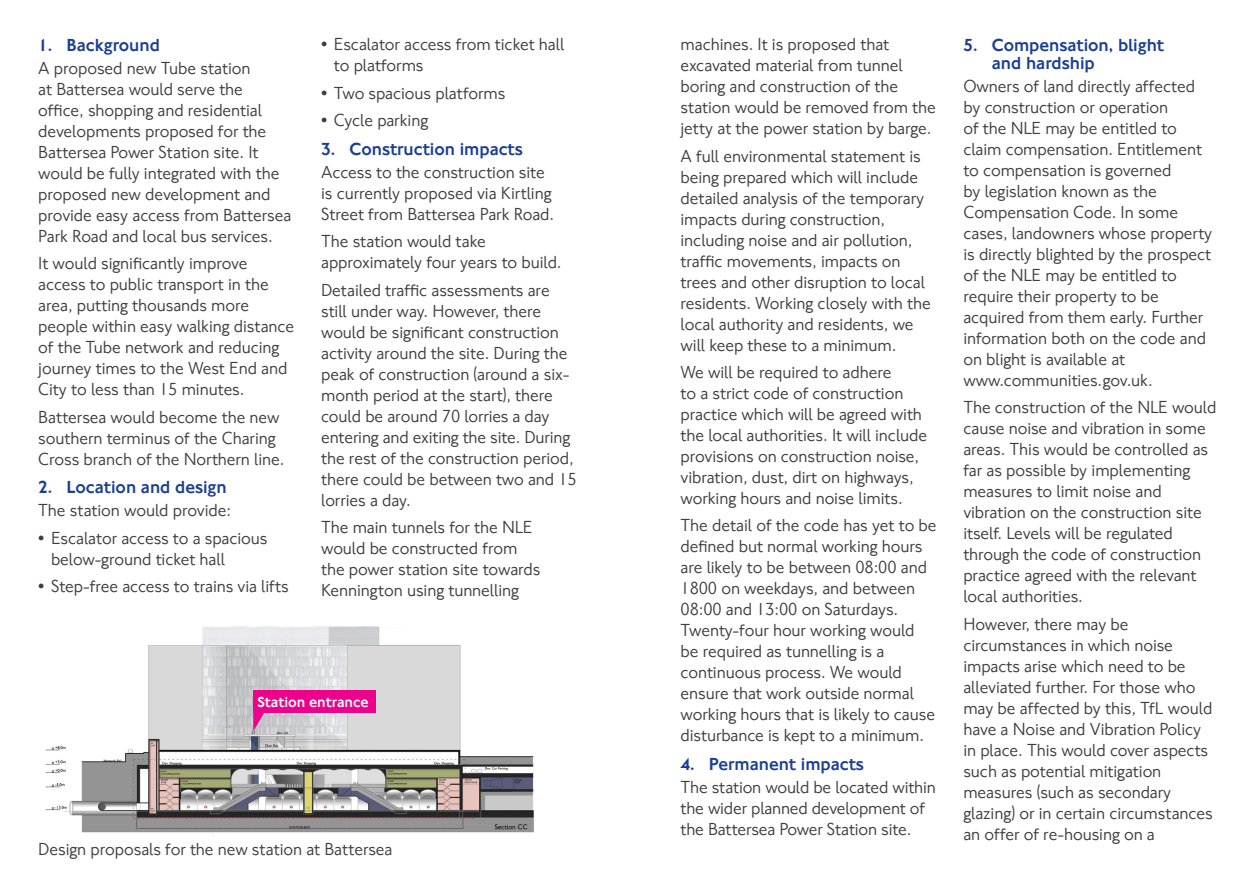
<style>
.page{position:relative;width:1259px;height:893px;background:#fff}
.page>*{position:absolute;margin:0;border:0;box-sizing:border-box;transform-origin:0 0}
.Body_12_14_90pc{font:18px/21px "NJ Font";letter-spacing:-.005em;color:#3e3e3f}
.t1{font:500 18px/18px "NJ Font";color:#1b3f94}
.t2{font:500 15px "NJ Font";color:#fff}
</style>
<div class="page">
<img style="left:45px;top:626px;width:489px;height:210px">
<div style="left:253px;top:691px;width:123px;height:22px;background:#ed028c"></div>
<svg style="left:253px;top:713px;width:12px;height:18px"></svg>
<p class="t1" style="left:38px;top:36px;width:123px">1. Background</p>
<p class="Body_12_14_90pc" style="left:38px;top:58px;width:255px">A proposed new Tube station<br>at Battersea would serve the office, shopping and residential developments proposed for the<br>Battersea Power Station site. It would be fully integrated with the proposed new development and provide easy access from Battersea<br>Park Road and local bus services.</p>
<p class="Body_12_14_90pc" style="left:38px;top:253px;width:257px">It would significantly improve access to public transport in the area, putting thousands more people within easy walking distance of the Tube network and reducing journey times to the West End and<br>City to less than 15 minutes.</p>
<p class="Body_12_14_90pc" style="left:38px;top:407px;width:248px">Battersea would become the new southern terminus of the Charing<br>Cross branch of the Northern line.</p>
<p class="t1" style="left:38px;top:479px;width:190px">2. Location and design</p>
<p class="Body_12_14_90pc" style="left:38px;top:500px;width:194px">The station would provide:</p>
<p class="Body_12_14_90pc" style="left:51px;top:528px;width:218px;text-indent:-13px">• Escalator access to a spacious below-ground ticket hall</p>
<p class="Body_12_14_90pc" style="left:38px;top:576px;width:252px">• Step-free access to trains via lifts</p>
<p class="Body_12_14_90pc" style="left:334px;top:34px;width:232px;text-indent:-13px">• Escalator access from ticket hall to platforms</p>
<p class="Body_12_14_90pc" style="left:321px;top:83px;width:186px">• Two spacious platforms</p>
<p class="Body_12_14_90pc" style="left:321px;top:110px;width:109px">• Cycle parking</p>
<p class="t1" style="left:321px;top:140px;width:203px">3. Construction impacts</p>
<p class="Body_12_14_90pc" style="left:321px;top:162px;width:235px">Access to the construction site is currently proposed via Kirtling<br>Street from Battersea Park Road.</p>
<p class="Body_12_14_90pc" style="left:321px;top:231px;width:242px">The station would take approximately four years to build.</p>
<p class="Body_12_14_90pc" style="left:321px;top:280px;width:257px">Detailed traffic assessments are still under way. However, there would be significant construction activity around the site. During the peak of construction (around a six&shy;month period at the start), there could be around 70 lorries a day entering and exiting the site. During the rest of the construction period, there could be between two and 15 lorries a day.</p>
<p class="Body_12_14_90pc" style="left:321px;top:517px;width:221px">The main tunnels for the NLE would be constructed from the power station site towards<br>Kennington using tunnelling</p>
<p class="t2" style="left:257px;top:693px;width:113px">Station entrance</p>
<p class="Body_12_14_90pc" style="left:38px;top:839px;width:356px">Design proposals for the new station at Battersea</p>
<p class="Body_12_14_90pc" style="left:680px;top:34px;width:257px">machines. It is proposed that excavated material from tunnel boring and construction of the station would be removed from the jetty at the power station by barge.</p>
<p class="Body_12_14_90pc" style="left:680px;top:146px;width:252px">A full environmental statement is being prepared which will include detailed analysis of the temporary impacts during construction, including noise and air pollution, traffic movements, impacts on trees and other disruption to local residents. Working closely with the local authority and residents, we will keep these to a minimum.</p>
<p class="Body_12_14_90pc" style="left:680px;top:362px;width:248px">We will be required to adhere<br>to a strict code of construction practice which will be agreed with the local authorities. It will include provisions on construction noise, vibration, dust, dirt on highways, working hours and noise limits.</p>
<p class="Body_12_14_90pc" style="left:680px;top:515px;width:258px">The detail of the code has yet to be defined but normal working hours are likely to be between 08:00 and<br>1800 on weekdays, and between<br>08:00 and 13:00 on Saturdays.<br>Twenty-four hour working would be required as tunnelling is a continuous process. We would ensure that work outside normal working hours that is likely to cause disturbance is kept to a minimum.</p>
<p class="t1" style="left:680px;top:756px;width:185px">4. Permanent impacts</p>
<p class="Body_12_14_90pc" style="left:680px;top:777px;width:257px">The station would be located within the wider planned development of the Battersea Power Station site.</p>
<p class="t1" style="left:992px;top:36px;width:174px;text-indent:-28px">5. Compensation, blight and hardship</p>
<p class="Body_12_14_90pc" style="left:963px;top:76px;width:250px">Owners of land directly affected by construction or operation<br>of the NLE may be entitled to claim compensation. Entitlement to compensation is governed<br>by legislation known as the<br>Compensation Code. In some cases, landowners whose property is directly blighted by the prospect of the NLE may be entitled to require their property to be acquired from them early. Further information both on the code and on blight is available at www.communities.gov.uk.</p>
<p class="Body_12_14_90pc" style="left:963px;top:397px;width:254px">The construction of the NLE would cause noise and vibration in some areas. This would be controlled as far as possible by implementing measures to limit noise and vibration on the construction site itself. Levels will be regulated through the code of construction practice agreed with the relevant local authorities.</p>
<p class="Body_12_14_90pc" style="left:963px;top:614px;width:251px">However, there may be circumstances in which noise impacts arise which need to be alleviated further. For those who may be affected by this, TfL would have a Noise and Vibration Policy in place. This would cover aspects such as potential mitigation measures (such as secondary glazing) or in certain circumstances an offer of re-housing on a</p>
</div>
